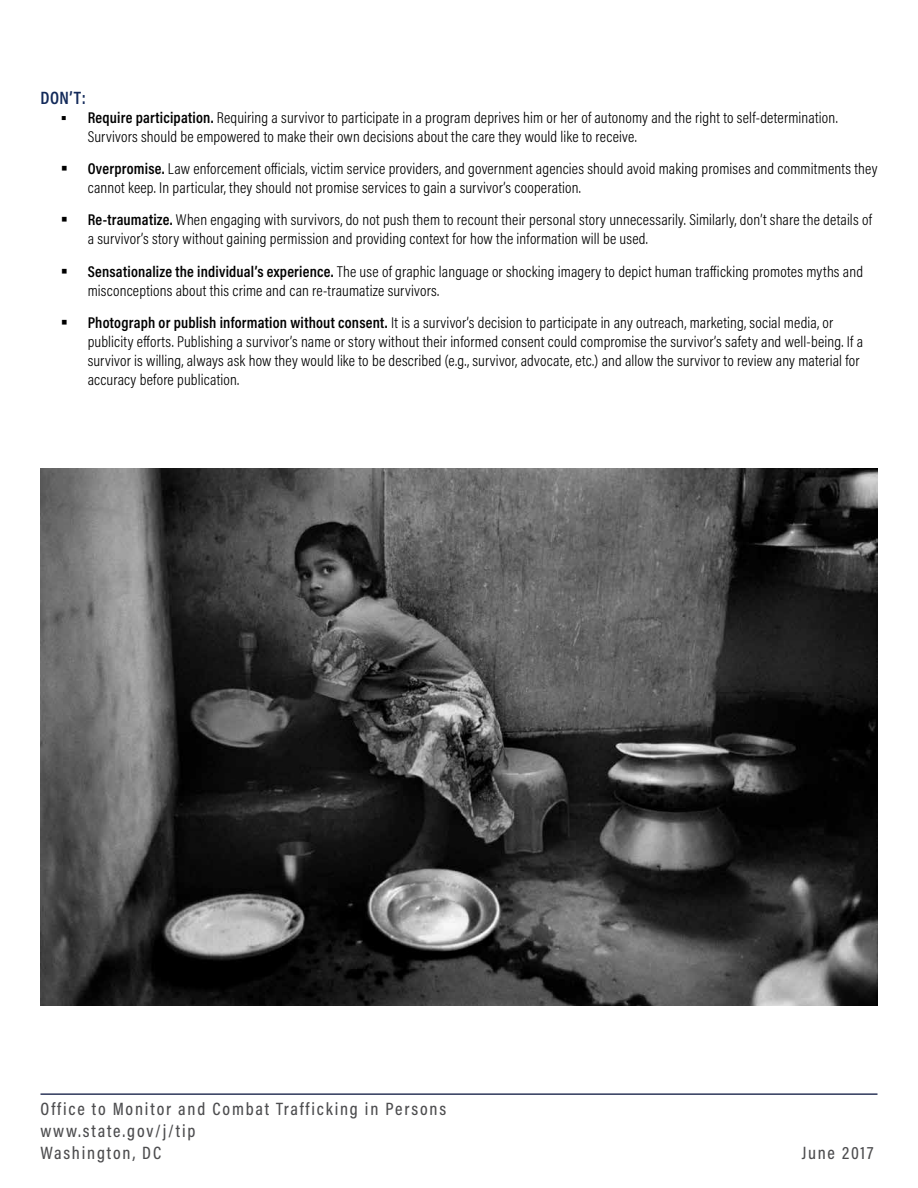
<style>
.page{position:relative;width:918px;height:1188px;background:#fff}
.page>*{position:absolute;margin:0;border:0;box-sizing:border-box;transform-origin:0 0}
.t1{font:500 18px/21.6px "Acumin Pro Cond";letter-spacing:.1em;color:#4d4d4f}
.t2{font:600 18px "Acumin Pro Cond";color:#132a5a}
.t3{font:300 15.75px/18.9px "Acumin Pro Cond";letter-spacing:.01em;color:#000}
.s1{font-weight:600}
</style>
<div class="page">
<img style="left:40px;top:469px;width:838px;height:536px">
<hr style="left:40px;top:1093px;width:838px;height:2px;background:#2e375b">
<p class="t2" style="left:40px;top:86px;width:47px">DON’T:</p>
<p class="t3" style="left:88px;top:108px;width:752px;text-indent:-27px">▪ <span class="s1">Require participation.</span> Requiring a survivor to participate in a program deprives him or her of autonomy and the right to self-determination.<br>Survivors should be empowered to make their own decisions about the care they would like to receive.</p>
<p class="t3" style="left:88px;top:159px;width:791px;text-indent:-27px">▪ <span class="s1">Overpromise.</span> Law enforcement officials, victim service providers, and government agencies should avoid making promises and commitments they cannot keep. In particular, they should not promise services to gain a survivor’s cooperation.</p>
<p class="t3" style="left:88px;top:210px;width:786px;text-indent:-27px">▪ <span class="s1">Re-traumatize.</span> When engaging with survivors, do not push them to recount their personal story unnecessarily. Similarly, don’t share the details of a survivor’s story without gaining permission and providing context for how the information will be used.</p>
<p class="t3" style="left:88px;top:262px;width:777px;text-indent:-27px">▪ <span class="s1">Sensationalize the individual’s experience.</span> The use of graphic language or shocking imagery to depict human trafficking promotes myths and misconceptions about this crime and can re-traumatize survivors.</p>
<p class="t3" style="left:88px;top:313px;width:777px;text-indent:-27px">▪ <span class="s1">Photograph or publish information without consent.</span> It is a survivor’s decision to participate in any outreach, marketing, social media, or publicity efforts. Publishing a survivor’s name or story without their informed consent could compromise the survivor’s safety and well-being. If a survivor is willing, always ask how they would like to be described (e.g., survivor, advocate, etc.) and allow the survivor to review any material for accuracy before publication.</p>
<p class="t1" style="left:40px;top:1098px;width:407px">Office to Monitor and Combat Trafficking in Persons www.state.gov/j/tip<br>Washington, DC</p>
<p class="t1" style="left:802px;top:1141px;width:73px">June 2017</p>
</div>
